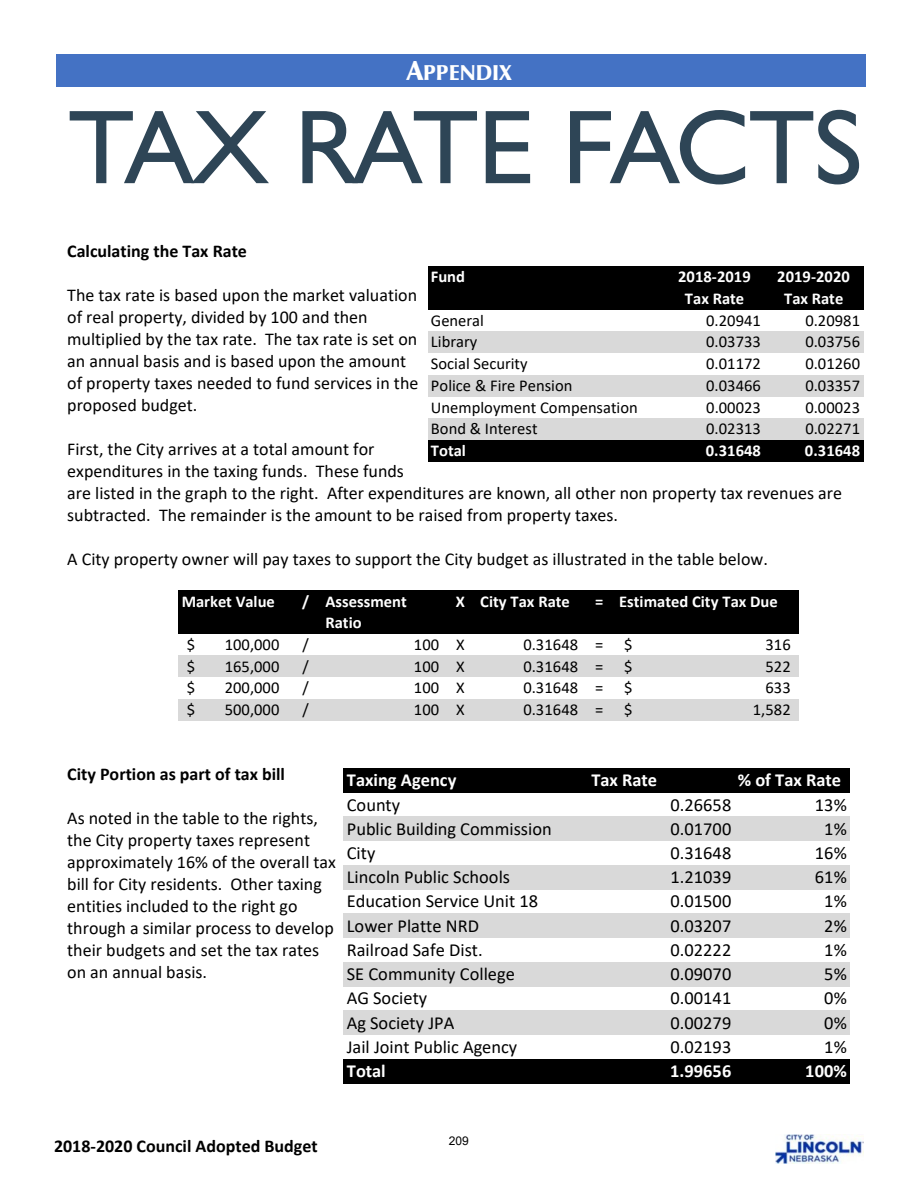
<style>
.page{position:relative;width:918px;height:1188px;background:#fff}
.page>*{position:absolute;margin:0;border:0;box-sizing:border-box;transform-origin:0 0}
.t1{font:105.45px "Humanist 521 BT";color:#2e4556}
.t2{font:28.5px "Times New Roman";color:#fff}
.t3{font:900 21.6px "Zapf Humanist 601 BT";color:#fff}
.t4{font:18.45px "Calibri";color:#000}
.t5{font:700 18.45px "Calibri";color:#fff}
.t6{font:18px/22px "Calibri";color:#000}
.t7{font:700 18px "Calibri";color:#000}
.t8{font:16.5px "Calibri";letter-spacing:.005em;color:#000}
.t9{font:700 16.5px/21.8px "Calibri";letter-spacing:.005em;color:#fff;text-align:center}
.t10{font:12px "Arial";color:#000}
.s1{font-family:"Zapf Humanist 601 BT";font-weight:900;font-size:27px}
</style>
<div class="page">
<img style="left:775px;top:1134px;width:89px;height:30px">
<div style="left:56px;top:54px;width:810px;height:33px;background:#4472c4"></div>
<div style="left:428px;top:266px;width:435px;height:44px;background:#000"></div>
<div style="left:428px;top:331px;width:435px;height:22px;background:#d9d9d9"></div>
<div style="left:428px;top:375px;width:435px;height:22px;background:#d9d9d9"></div>
<div style="left:428px;top:418px;width:435px;height:22px;background:#d9d9d9"></div>
<div style="left:428px;top:440px;width:435px;height:22px;background:#000"></div>
<div style="left:179px;top:590px;width:620px;height:44px;background:#000"></div>
<div style="left:179px;top:655px;width:620px;height:22px;background:#d9d9d9"></div>
<div style="left:179px;top:699px;width:620px;height:22px;background:#d9d9d9"></div>
<div style="left:344px;top:768px;width:506px;height:25px;background:#000"></div>
<div style="left:344px;top:817px;width:506px;height:24px;background:#d9d9d9"></div>
<div style="left:344px;top:865px;width:506px;height:25px;background:#d9d9d9"></div>
<div style="left:344px;top:914px;width:506px;height:24px;background:#d9d9d9"></div>
<div style="left:344px;top:962px;width:506px;height:24px;background:#d9d9d9"></div>
<div style="left:344px;top:1010px;width:506px;height:25px;background:#d9d9d9"></div>
<div style="left:344px;top:1059px;width:506px;height:24px;background:#000"></div>
<h2 class="t2" style="left:407px;top:61px;width:143px"><span class="s1">A</span>APPENDIX</h2>
<p class="t3" style="left:423px;top:63px;width:90px">PPENDIX</p>
<h1 class="t1" style="left:69px;top:103px;width:795px">TAX RATE FACTS</h1>
<p class="t7" style="left:67px;top:244px;width:181px">Calculating the Tax Rate</p>
<p class="t6" style="left:67px;top:286px;width:353px">The tax rate is based upon the market valuation of real property, divided by 100 and then multiplied by the tax rate. The tax rate is set on an annual basis and is based upon the amount of property taxes needed to fund services in the proposed budget.</p>
<p class="t6" style="left:67px;top:440px;width:776px">First, the City arrives at a total amount for<br>expenditures in the taxing funds. These funds<br>are listed in the graph to the right. After expenditures are known, all other non property tax revenues are subtracted. The remainder is the amount to be raised from property taxes.</p>
<p class="t6" style="left:67px;top:550px;width:702px">A City property owner will pay taxes to support the City budget as illustrated in the table below.</p>
<p class="t9" style="left:431px;top:267px;width:36px">Fund</p>
<p class="t9" style="left:678px;top:267px;width:74px">2018-2019<br>Tax Rate</p>
<p class="t9" style="left:777px;top:267px;width:74px">2019-2020<br>Tax Rate</p>
<p class="t8" style="left:431px;top:313px;width:55px">General</p>
<p class="t8" style="left:706px;top:313px;width:56px">0.20941</p>
<p class="t8" style="left:805px;top:313px;width:56px">0.20981</p>
<p class="t8" style="left:431px;top:335px;width:48px">Library</p>
<p class="t8" style="left:706px;top:335px;width:56px">0.03733</p>
<p class="t8" style="left:805px;top:335px;width:56px">0.03756</p>
<p class="t8" style="left:431px;top:357px;width:98px">Social Security</p>
<p class="t8" style="left:706px;top:357px;width:56px">0.01172</p>
<p class="t8" style="left:805px;top:357px;width:56px">0.01260</p>
<p class="t8" style="left:431px;top:379px;width:143px">Police &amp; Fire Pension</p>
<p class="t8" style="left:706px;top:379px;width:56px">0.03466</p>
<p class="t8" style="left:805px;top:379px;width:56px">0.03357</p>
<p class="t8" style="left:431px;top:400px;width:208px">Unemployment Compensation</p>
<p class="t8" style="left:706px;top:400px;width:56px">0.00023</p>
<p class="t8" style="left:805px;top:400px;width:56px">0.00023</p>
<p class="t8" style="left:431px;top:422px;width:108px">Bond &amp; Interest</p>
<p class="t8" style="left:706px;top:422px;width:56px">0.02313</p>
<p class="t8" style="left:805px;top:422px;width:56px">0.02271</p>
<p class="t9" style="left:431px;top:441px;width:37px">Total</p>
<p class="t9" style="left:706px;top:441px;width:57px">0.31648</p>
<p class="t9" style="left:805px;top:441px;width:57px">0.31648</p>
<p class="t9" style="left:182px;top:592px;width:95px">Market Value</p>
<p class="t9" style="left:325px;top:592px;width:83px;text-align:left;text-indent:-23px">/ Assessment<br>Ratio</p>
<p class="t9" style="left:456px;top:592px;width:115px">X City Tax Rate</p>
<p class="t9" style="left:595px;top:592px;width:184px">= Estimated City Tax Due</p>
<p class="t8" style="left:187px;top:638px;width:10px">$</p>
<p class="t8" style="left:302px;top:638px;width:8px">/</p>
<p class="t8" style="left:225px;top:638px;width:56px">100,000</p>
<p class="t8" style="left:414px;top:638px;width:52px">100 X</p>
<p class="t8" style="left:523px;top:638px;width:82px">0.31648 =</p>
<p class="t8" style="left:624px;top:638px;width:10px">$</p>
<p class="t8" style="left:765px;top:638px;width:27px">316</p>
<p class="t8" style="left:187px;top:659px;width:10px">$</p>
<p class="t8" style="left:302px;top:659px;width:8px">/</p>
<p class="t8" style="left:225px;top:659px;width:56px">165,000</p>
<p class="t8" style="left:414px;top:659px;width:52px">100 X</p>
<p class="t8" style="left:523px;top:659px;width:82px">0.31648 =</p>
<p class="t8" style="left:624px;top:659px;width:10px">$</p>
<p class="t8" style="left:765px;top:659px;width:27px">522</p>
<p class="t8" style="left:187px;top:681px;width:10px">$</p>
<p class="t8" style="left:302px;top:681px;width:8px">/</p>
<p class="t8" style="left:225px;top:681px;width:56px">200,000</p>
<p class="t8" style="left:414px;top:681px;width:52px">100 X</p>
<p class="t8" style="left:523px;top:681px;width:82px">0.31648 =</p>
<p class="t8" style="left:624px;top:681px;width:10px">$</p>
<p class="t8" style="left:765px;top:681px;width:27px">633</p>
<p class="t8" style="left:187px;top:703px;width:10px">$</p>
<p class="t8" style="left:302px;top:703px;width:8px">/</p>
<p class="t8" style="left:225px;top:703px;width:56px">500,000</p>
<p class="t8" style="left:414px;top:703px;width:52px">100 X</p>
<p class="t8" style="left:523px;top:703px;width:82px">0.31648 =</p>
<p class="t8" style="left:624px;top:703px;width:10px">$</p>
<p class="t8" style="left:753px;top:703px;width:39px">1,582</p>
<p class="t7" style="left:67px;top:767px;width:219px">City Portion as part of tax bill</p>
<p class="t6" style="left:67px;top:809px;width:270px">As noted in the table to the rights, the City property taxes represent approximately 16% of the overall tax bill for City residents. Other taxing entities included to the right go through a similar process to develop their budgets and set the tax rates on an annual basis.</p>
<p class="t5" style="left:347px;top:773px;width:111px">Taxing Agency</p>
<p class="t5" style="left:591px;top:773px;width:67px">Tax Rate</p>
<p class="t5" style="left:738px;top:773px;width:105px">% of Tax Rate</p>
<p class="t4" style="left:347px;top:797px;width:55px">County</p>
<p class="t4" style="left:670px;top:797px;width:62px">0.26658</p>
<p class="t4" style="left:815px;top:797px;width:33px">13%</p>
<p class="t4" style="left:347px;top:821px;width:206px">Public Building Commission</p>
<p class="t4" style="left:670px;top:821px;width:62px">0.01700</p>
<p class="t4" style="left:824px;top:821px;width:24px">1%</p>
<p class="t4" style="left:347px;top:845px;width:30px">City</p>
<p class="t4" style="left:670px;top:845px;width:62px">0.31648</p>
<p class="t4" style="left:815px;top:845px;width:33px">16%</p>
<p class="t4" style="left:347px;top:869px;width:165px">Lincoln Public Schools</p>
<p class="t4" style="left:670px;top:869px;width:62px">1.21039</p>
<p class="t4" style="left:815px;top:869px;width:33px">61%</p>
<p class="t4" style="left:347px;top:894px;width:193px">Education Service Unit 18</p>
<p class="t4" style="left:670px;top:894px;width:62px">0.01500</p>
<p class="t4" style="left:824px;top:894px;width:24px">1%</p>
<p class="t4" style="left:347px;top:918px;width:134px">Lower Platte NRD</p>
<p class="t4" style="left:670px;top:918px;width:62px">0.03207</p>
<p class="t4" style="left:824px;top:918px;width:24px">2%</p>
<p class="t4" style="left:347px;top:942px;width:137px">Railroad Safe Dist.</p>
<p class="t4" style="left:670px;top:942px;width:62px">0.02222</p>
<p class="t4" style="left:824px;top:942px;width:24px">1%</p>
<p class="t4" style="left:347px;top:966px;width:170px">SE Community College</p>
<p class="t4" style="left:670px;top:966px;width:62px">0.09070</p>
<p class="t4" style="left:824px;top:966px;width:24px">5%</p>
<p class="t4" style="left:347px;top:990px;width:82px">AG Society</p>
<p class="t4" style="left:670px;top:990px;width:62px">0.00141</p>
<p class="t4" style="left:824px;top:990px;width:24px">0%</p>
<p class="t4" style="left:347px;top:1015px;width:109px">Ag Society JPA</p>
<p class="t4" style="left:670px;top:1015px;width:62px">0.00279</p>
<p class="t4" style="left:824px;top:1015px;width:24px">0%</p>
<p class="t4" style="left:347px;top:1039px;width:172px">Jail Joint Public Agency</p>
<p class="t4" style="left:670px;top:1039px;width:62px">0.02193</p>
<p class="t4" style="left:824px;top:1039px;width:24px">1%</p>
<p class="t5" style="left:347px;top:1063px;width:40px">Total</p>
<p class="t5" style="left:670px;top:1063px;width:63px">1.99656</p>
<p class="t5" style="left:805px;top:1063px;width:43px">100%</p>
<p class="t7" style="left:54px;top:1138px;width:265px">2018-2020 Council Adopted Budget</p>
<p class="t10" style="left:449px;top:1132px;width:22px">209</p>
</div>
